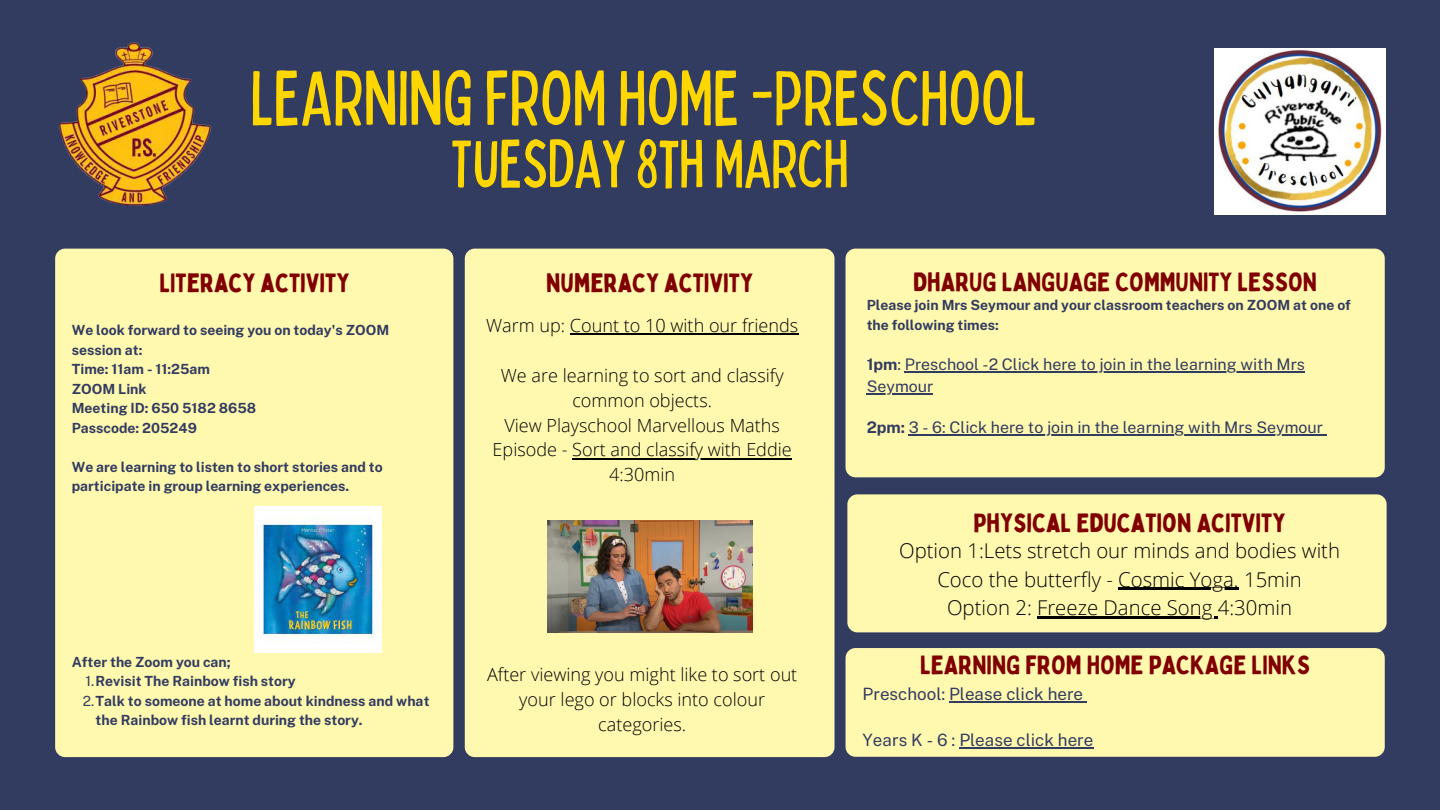
<style>
.page{position:relative;width:1440px;height:810px;background:#323b60}
.page>*{position:absolute;margin:0;border:0;box-sizing:border-box;transform-origin:0 0}
.t1{font:condensed 77.6px "Bobby Jones";color:#ffd700}
.t2{font:condensed 67.6px "Bobby Jones";color:#ffd700}
.t3{font:26px "Bobby Jones";color:#800000}
.t4{font:300 20.4px/28.3px "Open Sans";color:#000;text-align:center}
.t5{font:300 18.1px/25px "Open Sans";color:#000;text-align:center}
.t6{font:17px "Public Sans";color:#323b60}
.t7{font:16px/21.8px "Public Sans";color:#323b60}
.t8{font:700 14px/19.5px "Public Sans";color:#323b60}
.s1{font-weight:400}
.s2{font-weight:700}
</style>
<div class="page">
<div style="left:465px;top:249px;width:370px;height:508px;background:#fff9b0;border-radius:10px"></div>
<div style="left:846px;top:249px;width:539px;height:228px;background:#fff9b0;border-radius:10px"></div>
<div style="left:55px;top:249px;width:398px;height:508px;background:#fff9b0;border-radius:10px"></div>
<img style="left:59px;top:42px;width:153px;height:164px">
<div style="left:846px;top:648px;width:539px;height:109px;background:#fff9b0;border-radius:10px"></div>
<div style="left:847px;top:494px;width:540px;height:138px;background:#fff9b0;border-radius:10px"></div>
<img style="left:1215px;top:48px;width:170px;height:167px">
<img style="left:254px;top:507px;width:127px;height:145px">
<img style="left:547px;top:520px;width:205px;height:113px">
<hr style="left:949px;top:701px;width:134px;height:2px;background:#323b60">
<hr style="left:959px;top:748px;width:134px;height:1px;background:#323b60">
<hr style="left:905px;top:372px;width:400px;height:1px;background:#323b60">
<hr style="left:867px;top:393px;width:66px;height:2px;background:#323b60">
<hr style="left:909px;top:435px;width:414px;height:1px;background:#323b60">
<hr style="left:1118px;top:588px;width:121px;height:2px;background:#000">
<hr style="left:1037px;top:616px;width:181px;height:2px;background:#000">
<hr style="left:570px;top:333px;width:228px;height:1px;background:#000">
<hr style="left:572px;top:458px;width:220px;height:1px;background:#000">
<p class="t1" style="left:251px;top:48px;width:788px">LEARNINGFROM HOME-PRESCHOOL</p>
<p class="t2" style="left:450px;top:120px;width:400px">TUESDAY8TH MARCH</p>
<p class="t3" style="left:159px;top:267px;width:192px">LITERACY ACTIVITY</p>
<p class="t3" style="left:546px;top:267px;width:209px">NUMERACY ACTIVITY</p>
<p class="t8" style="left:72px;top:320px;width:319px">We look forward to seeing you on today's ZOOM session at:</p>
<p class="t8" style="left:72px;top:359px;width:140px">Time: 11am - 11:25am</p>
<p class="t8" style="left:72px;top:379px;width:76px">ZOOM Link</p>
<p class="t8" style="left:72px;top:398px;width:186px">Meeting ID: 650 5182 8658</p>
<p class="t8" style="left:72px;top:418px;width:127px">Passcode: 205249</p>
<p class="t8" style="left:72px;top:457px;width:313px">We are learning to listen to short stories and to participate in group learning experiences.</p>
<p class="t5" style="left:486px;top:312px;width:314px">Warm up: Count to 10 with our friends</p>
<p class="t5" style="left:501px;top:362px;width:284px">We are learning to sort and classify common objects.</p>
<p class="t5" style="left:493px;top:412px;width:301px">View Playschool Marvellous Maths<br>Episode - Sort and classify with Eddie<br>4:30min</p>
<p class="t8" style="left:72px;top:652px;width:161px">After the Zoom you can;</p>
<p class="t8" style="left:85px;top:671px;width:212px"><span class="s1">1.</span>Revisit The Rainbow fish story</p>
<p class="t8" style="left:96px;top:691px;width:335px;text-indent:-13px"><span class="s1">2.</span>Talk to someone at home about kindness and what the Rainbow fish learnt during the story.</p>
<p class="t5" style="left:487px;top:662px;width:312px">After viewing you might like to sort out your lego or blocks into colour categories.</p>
<p class="t3" style="left:913px;top:265px;width:405px">DHARUG LANGUAGE COMMUNITY LESSON</p>
<p class="t8" style="left:867px;top:295px;width:486px">Please join Mrs Seymour and your classroom teachers on ZOOM at one of the following times:</p>
<p class="t7" style="left:867px;top:353px;width:440px"><span class="s2">1pm</span>: Preschool -2 Click here to join in the learning with Mrs<br>Seymour</p>
<p class="t7" style="left:867px;top:416px;width:458px"><span class="s2">2pm:</span> 3 - 6: Click here to join in the learning with Mrs Seymour</p>
<p class="t3" style="left:973px;top:506px;width:313px">PHYSICAL EDUCATION ACITVITY</p>
<p class="t4" style="left:899px;top:536px;width:442px">Option 1:Lets stretch our minds and bodies with<br>Coco the butterfly - Cosmic Yoga. 15min</p>
<p class="t4" style="left:947px;top:593px;width:347px">Option 2: Freeze Dance Song 4:30min</p>
<p class="t3" style="left:920px;top:648px;width:392px">LEARNING FROM HOME PACKAGE LINKS</p>
<p class="t6" style="left:863px;top:684px;width:222px">Preschool: Please click here</p>
<p class="t6" style="left:863px;top:730px;width:232px">Years K - 6 : Please click here</p>
</div>
